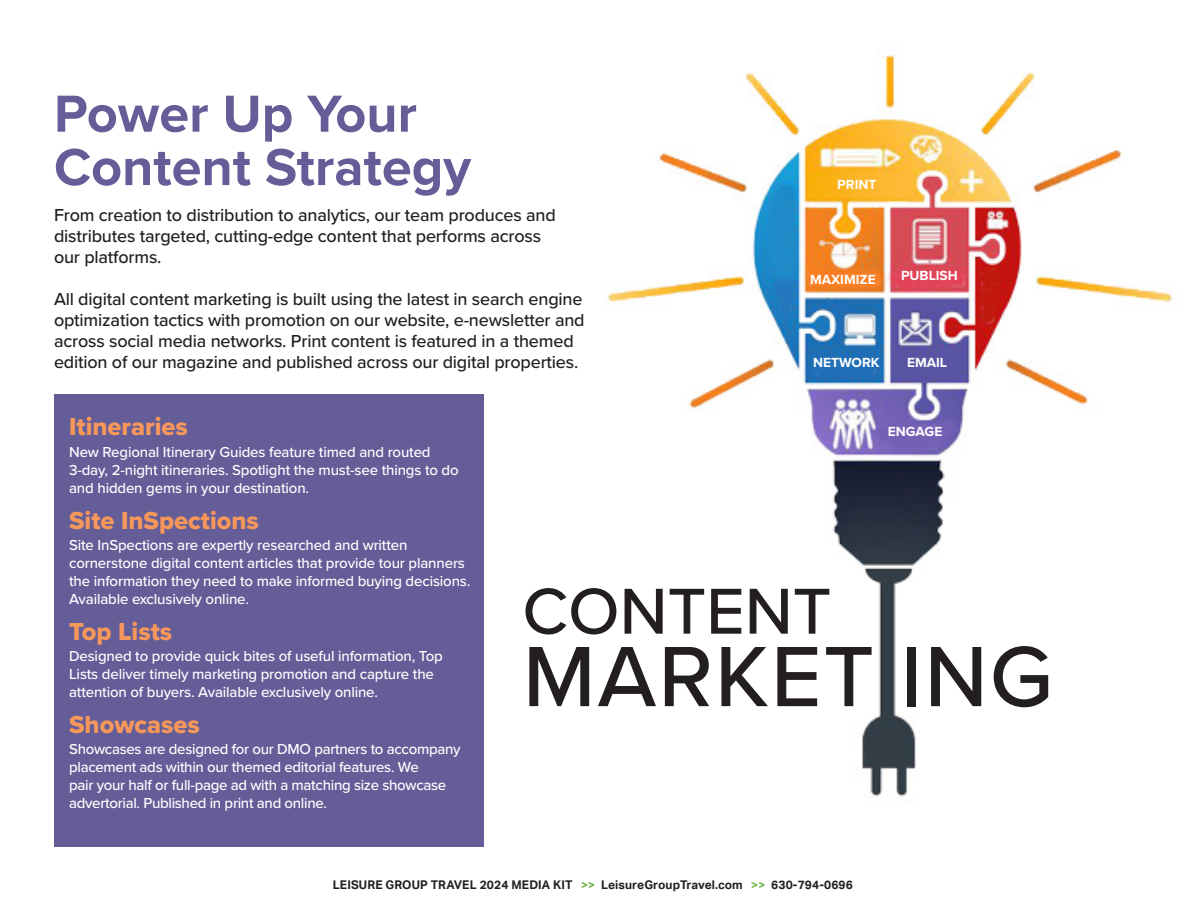
<style>
.page{position:relative;width:1188px;height:918px;background:#fff}
.page>*{position:absolute;margin:0;border:0;box-sizing:border-box;transform-origin:0 0}
.t1{font:500 88.65px "Proxima Nova";letter-spacing:.02em;color:#231f20}
.t2{font:500 67.35px "Proxima Nova";color:#231f20}
.t3{font:700 54px "Proxima Nova";color:#645d98}
.headline{font:25.5px "Proxima Nova Extrabld";color:#f7975a}
.body{font:500 18px/21px "Proxima Nova";letter-spacing:-.01em;color:#231f20}
.body-2{font:500 15px/18px "Proxima Nova";letter-spacing:-.01em;color:#fff}
.t4{font:700 13.65px "Proxima Nova";color:#fff}
.t5{font:700 12px "Aktiv Grotesk";letter-spacing:.01em;color:#231f20}
.s1{color:#6bb444}
</style>
<div class="page">
<img style="left:607px;top:54px;width:566px;height:743px">
<div style="left:54px;top:394px;width:430px;height:453px;background:#645d98"></div>
<p class="t3" style="left:54px;top:73px;width:364px">Power Up Your</p>
<p class="t3" style="left:54px;top:127px;width:419px">Content Strategy</p>
<p class="body" style="left:54px;top:203px;width:503px">From creation to distribution to analytics, our team produces and distributes targeted, cutting-edge content that performs across</p>
<p class="body" style="left:54px;top:245px;width:109px">our platforms.</p>
<p class="body" style="left:54px;top:287px;width:532px">All digital content marketing is built using the latest in search engine optimization tactics with promotion on our website, e-newsletter and across social media networks. Print content is featured in a themed edition of our magazine and published across our digital properties.</p>
<p class="t4" style="left:837px;top:175px;width:41px">PRINT</p>
<p class="t4" style="left:810px;top:269px;width:67px">MAXIMIZE</p>
<p class="t4" style="left:901px;top:266px;width:58px">PUBLISH</p>
<p class="t4" style="left:813px;top:352px;width:68px">NETWORK</p>
<p class="t4" style="left:907px;top:352px;width:42px">EMAIL</p>
<p class="headline" style="left:69px;top:408px;width:120px">Itineraries</p>
<p class="body-2" style="left:69px;top:442px;width:391px">New Regional Itinerary Guides feature timed and routed<br>3-day, 2-night itineraries. Spotlight the must-see things to do and hidden gems in your destination.</p>
<p class="headline" style="left:69px;top:501px;width:191px">Site InSpections</p>
<p class="body-2" style="left:69px;top:535px;width:403px">Site InSpections are expertly researched and written cornerstone digital content articles that provide tour planners the information they need to make informed buying decisions.<br>Available exclusively online.</p>
<p class="headline" style="left:69px;top:612px;width:105px">Top Lists</p>
<p class="body-2" style="left:69px;top:646px;width:375px">Designed to provide quick bites of useful information, Top<br>Lists deliver timely marketing promotion and capture the attention of buyers. Available exclusively online.</p>
<p class="headline" style="left:69px;top:705px;width:132px">Showcases</p>
<p class="body-2" style="left:69px;top:740px;width:393px">Showcases are designed for our DMO partners to accompany placement ads within our themed editorial features. We<br>pair your half or full-page ad with a matching size showcase advertorial. Published in print and online.</p>
<p class="t4" style="left:888px;top:422px;width:56px">ENGAGE</p>
<p class="t2" style="left:522px;top:561px;width:310px">CONTENT</p>
<p class="t1" style="left:523px;top:610px;width:532px">MARKET ING</p>
<p class="t5" style="left:333px;top:878px;width:522px">LEISURE GROUP TRAVEL 2024 MEDIA KIT <span class="s1">&gt;&gt;</span> LeisureGroupTravel.com <span class="s1">&gt;&gt;</span> 630-794-0696</p>
</div>
